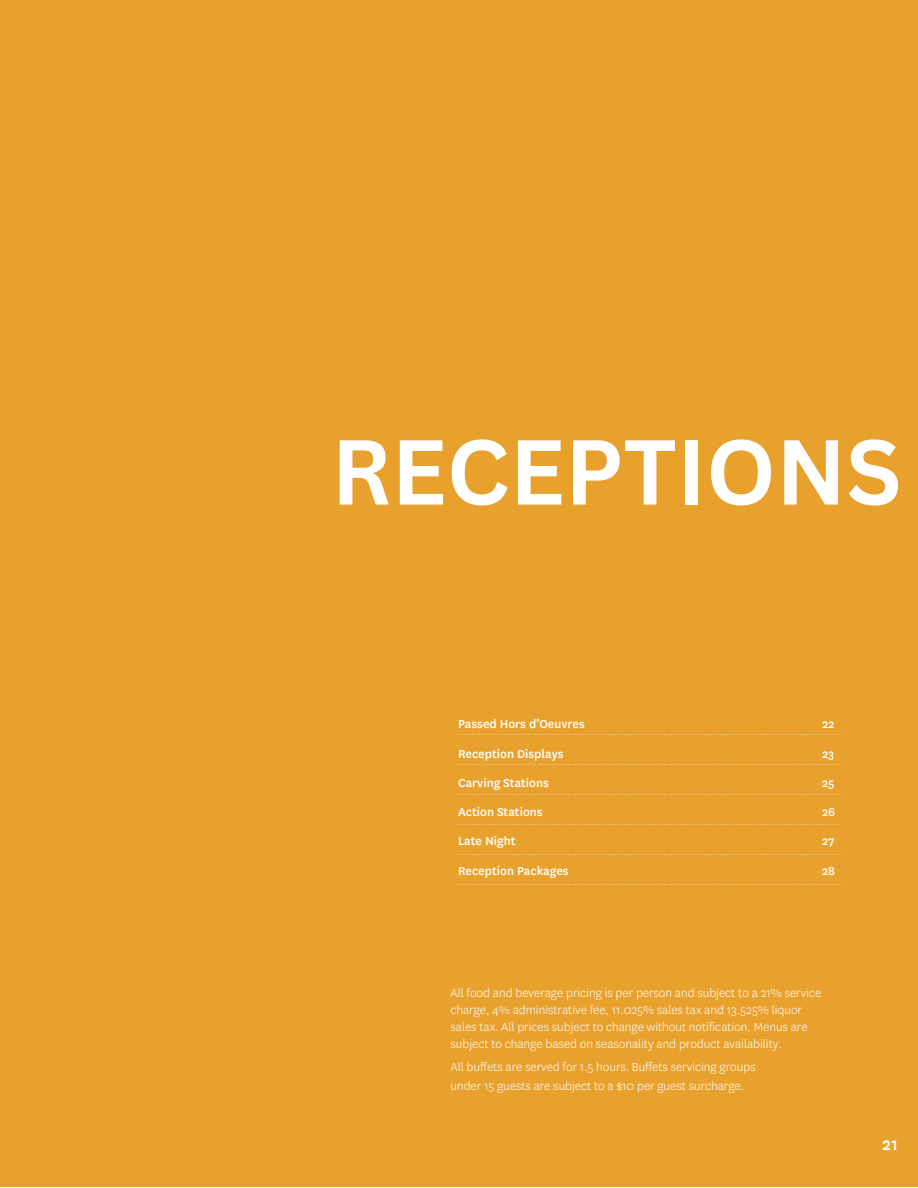
<style>
.page{position:relative;width:918px;height:1188px;background:#fff}
.page>*{position:absolute;margin:0;border:0;box-sizing:border-box;transform-origin:0 0}
.t1{font:700 90px "Canva Sans";color:#fff}
.t2{font:500 19.5px "National";color:#fff}
.t3{font:300 13.5px/16.8px "National";color:#fff}
.t4{font:500 13.5px/29.2px "National";color:#fff}
</style>
<div class="page">
<div style="left:0;top:0;width:918px;height:1187px;background:#e8a12d"></div>
<svg style="left:458px;top:734px;width:383px;height:1px"></svg>
<svg style="left:458px;top:764px;width:383px;height:1px"></svg>
<svg style="left:458px;top:794px;width:383px;height:1px"></svg>
<svg style="left:458px;top:824px;width:383px;height:1px"></svg>
<svg style="left:458px;top:854px;width:383px;height:1px"></svg>
<svg style="left:458px;top:884px;width:383px;height:1px"></svg>
<h1 class="t1" style="left:331px;top:408px;width:572px">RECEPTIONS</h1>
<p class="t4" style="left:458px;top:710px;width:128px">Passed Hors d’Oeuvres<br>Reception Displays</p>
<p class="t4" style="left:458px;top:768px;width:92px">Carving Stations</p>
<p class="t4" style="left:458px;top:797px;width:86px">Action Stations</p>
<p class="t4" style="left:458px;top:827px;width:59px">Late Night</p>
<p class="t4" style="left:458px;top:856px;width:112px">Reception Packages</p>
<p class="t4" style="left:822px;top:710px;width:15px;text-align:justify">22<br>23<br>25<br>26<br>27<br>28</p>
<p class="t3" style="left:451px;top:984px;width:372px">All food and beverage pricing is per person and subject to a 21% service charge, 4% administrative fee, 11.025% sales tax and 13.525% liquor sales tax. All prices subject to change without notification. Menus are subject to change based on seasonality and product availability.</p>
<p class="t3" style="left:451px;top:1059px;width:307px">All buffets are served for 1.5 hours. Buffets servicing groups</p>
<p class="t3" style="left:451px;top:1078px;width:295px">under 15 guests are subject to a $10 per guest surcharge.</p>
<p class="t2" style="left:882px;top:1133px;width:17px">21</p>
</div>
